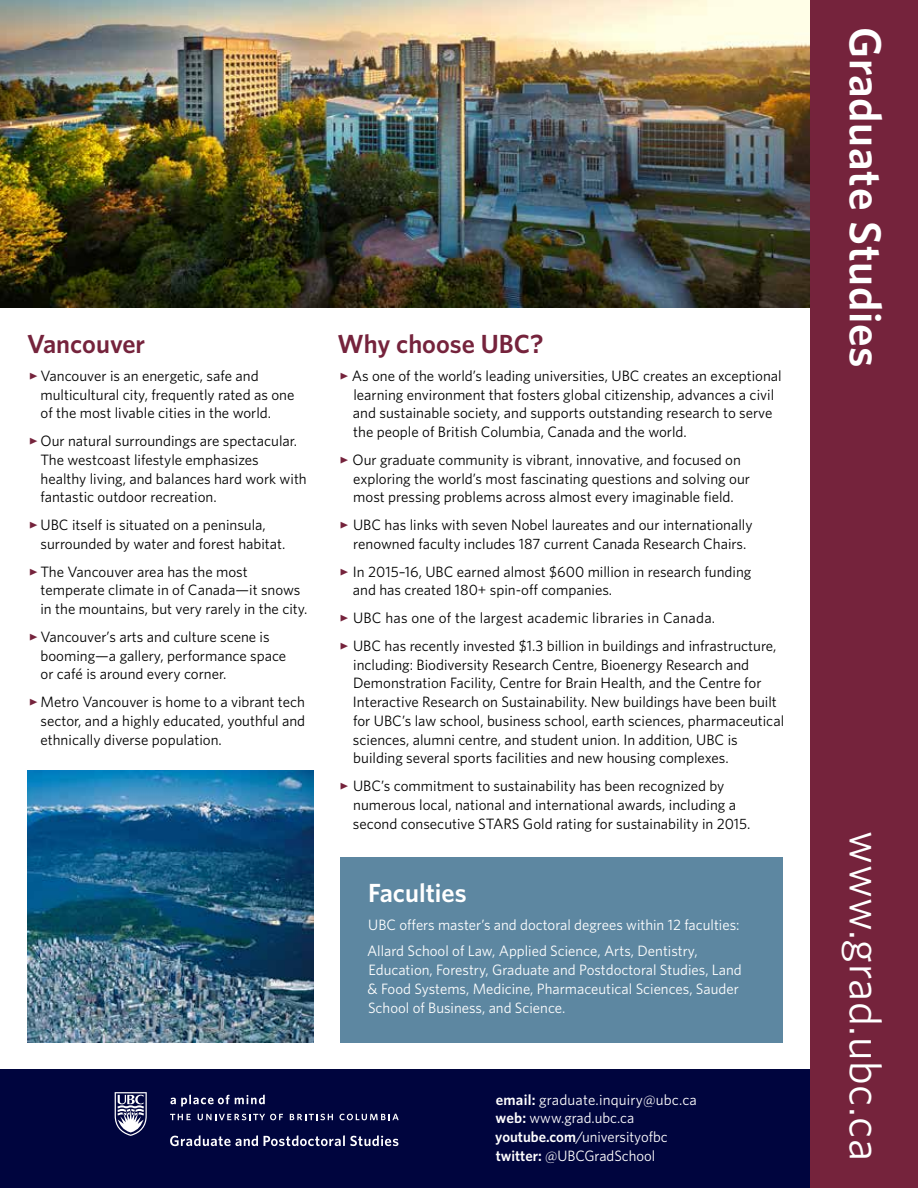
<style>
.page{position:relative;width:918px;height:1188px;background:#fff}
.page>*{position:absolute;margin:0;border:0;box-sizing:border-box;transform-origin:0 0}
.t1{font:600 45px "Whitney";letter-spacing:.015em;color:#fff}
.t2{font:45px "Whitney";letter-spacing:.015em;color:#fff}
.t3{font:600 26.25px "Whitney";color:#75233c}
.t4{font:600 26.25px "Whitney";color:#fff}
.t5{font:15px/18.8px "Whitney";color:#000}
.t6{font:15px/18.8px "Whitney";color:#fff}
.s1{font-weight:600}
</style>
<div class="page">
<div style="left:810px;top:0;width:108px;height:1188px;background:#75233c"></div>
<div style="left:341px;top:857px;width:442px;height:185px;background:#5d87a1"></div>
<img style="left:0;top:0;width:810px;height:308px">
<img style="left:27px;top:770px;width:286px;height:272px">
<div style="left:0;top:1069px;width:810px;height:119px;background:#00053e"></div>
<svg style="left:115px;top:1092px;width:32px;height:44px"></svg>
<svg style="left:170px;top:1114px;width:21px;height:6px"></svg>
<svg style="left:198px;top:1114px;width:85px;height:6px"></svg>
<svg style="left:290px;top:1114px;width:43px;height:6px"></svg>
<svg style="left:339px;top:1114px;width:60px;height:6px"></svg>
<svg style="left:170px;top:1095px;width:95px;height:12px"></svg>
<svg style="left:170px;top:1135px;width:88px;height:11px"></svg>
<svg style="left:264px;top:1135px;width:134px;height:11px"></svg>
<h2 class="t3" style="left:27px;top:326px;width:120px">Vancouver</h2>
<p class="t5" style="left:40px;top:366px;width:255px">Vancouver is an energetic, safe and multicultural city, frequently rated as one of the most livable cities in the world.</p>
<p class="t5" style="left:40px;top:431px;width:268px">Our natural surroundings are spectacular.<br>The westcoast lifestyle emphasizes healthy living, and balances hard work with fantastic outdoor recreation.</p>
<p class="t5" style="left:40px;top:515px;width:246px">UBC itself is situated on a peninsula, surrounded by water and forest habitat.</p>
<p class="t5" style="left:40px;top:562px;width:269px">The Vancouver area has the most temperate climate in of Canada—it snows in the mountains, but very rarely in the city.</p>
<p class="t5" style="left:40px;top:627px;width:247px">Vancouver’s arts and culture scene is booming—a gallery, performance space or café is around every corner.</p>
<p class="t5" style="left:40px;top:692px;width:266px;text-align:justify">Metro Vancouver is home to a vibrant tech sector, and a highly educated, youthful and ethnically diverse population.</p>
<h2 class="t3" style="left:337px;top:326px;width:208px">Why choose UBC?</h2>
<p class="t5" style="left:352px;top:366px;width:432px">As one of the world’s leading universities, UBC creates an exceptional learning environment that fosters global citizenship, advances a civil and sustainable society, and supports outstanding research to serve the people of British Columbia, Canada and the world.</p>
<p class="t5" style="left:352px;top:450px;width:399px">Our graduate community is vibrant, innovative, and focused on exploring the world’s most fascinating questions and solving our most pressing problems across almost every imaginable field.</p>
<p class="t5" style="left:353px;top:515px;width:401px">UBC has links with seven Nobel laureates and our internationally renowned faculty includes 187 current Canada Research Chairs.</p>
<p class="t5" style="left:353px;top:562px;width:400px">In 2015–16, UBC earned almost $600 million in research funding and has created 180+ spin-off companies.</p>
<p class="t5" style="left:353px;top:604px;width:425px;line-height:27.8px">UBC has one of the largest academic libraries in Canada.<br>UBC has recently invested $1.3 billion in buildings and infrastructure,</p>
<p class="t5" style="left:353px;top:655px;width:433px">including: Biodiversity Research Centre, Bioenergy Research and Demonstration Facility, Centre for Brain Health, and the Centre for Interactive Research on Sustainability. New buildings have been built for UBC’s law school, business school, earth sciences, pharmaceutical sciences, alumni centre, and student union. In addition, UBC is building several sports facilities and new housing complexes.</p>
<p class="t5" style="left:353px;top:776px;width:399px">UBC’s commitment to sustainability has been recognized by numerous local, national and international awards, including a second consecutive STARS Gold rating for sustainability in 2015.</p>
<h2 class="t4" style="left:368px;top:876px;width:100px">Faculties</h2>
<p class="t6" style="left:367px;top:912px;width:374px;line-height:26.2px">UBC offers master’s and doctoral degrees within 12 faculties:<br>Allard School of Law, Applied Science, Arts, Dentistry,</p>
<p class="t6" style="left:368px;top:960px;width:376px">Education, Forestry, Graduate and Postdoctoral Studies, Land &amp; Food Systems, Medicine, Pharmaceutical Sciences, Sauder<br>School of Business, and Science.</p>
<p class="t6" style="left:495px;top:1090px;width:203px"><span class="s1">email:</span> graduate.inquiry@ubc.ca <span class="s1">web:</span> www.grad.ubc.ca <span class="s1">youtube.com</span>/universityofbc <span class="s1">twitter:</span> @UBCGradSchool</p>
<h1 class="t1" style="left:895px;top:27px;width:342px;rotate:90deg">Graduate Studies</h1>
<h1 class="t2" style="left:895px;top:831px;width:331px;rotate:90deg">www.grad.ubc.ca</h1>
</div>
